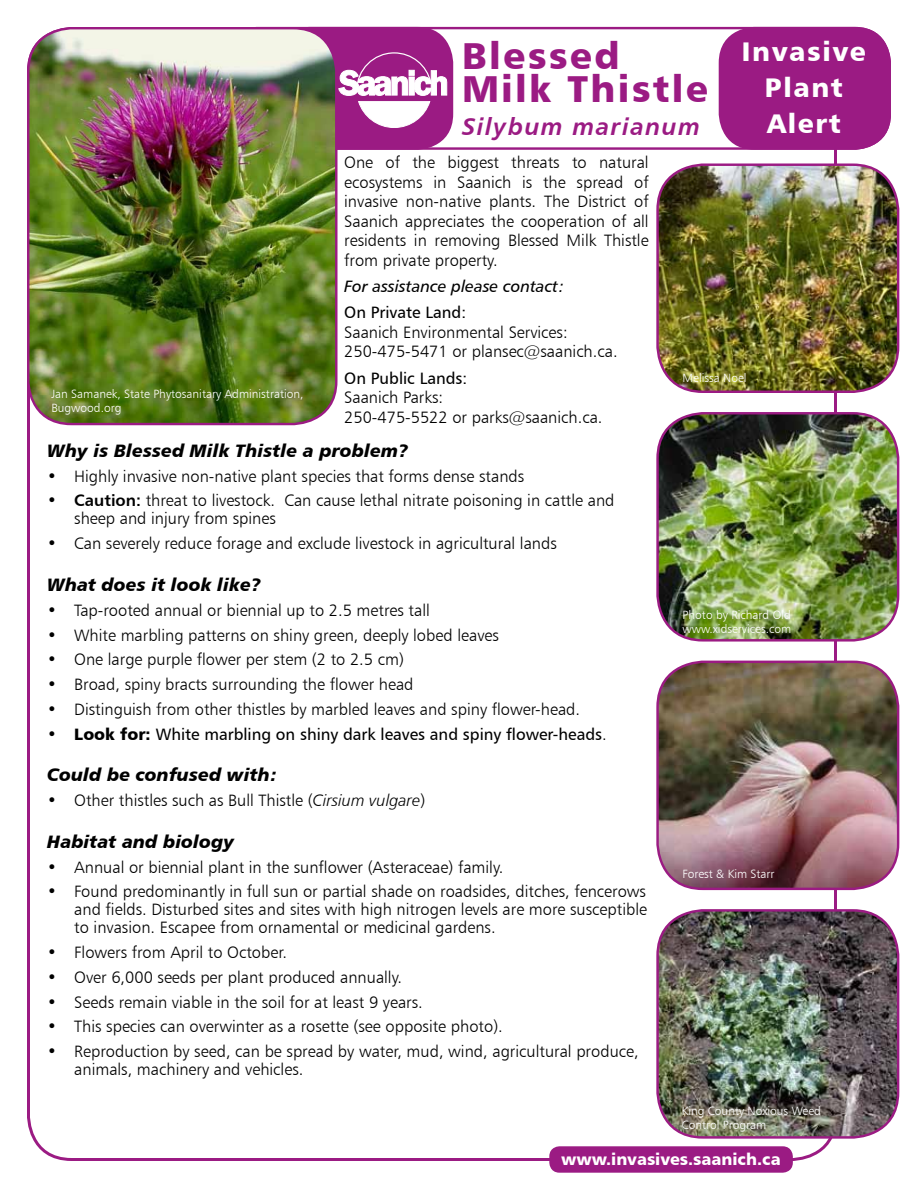
<style>
.page{position:relative;width:918px;height:1188px;background:#fff}
.page>*{position:absolute;margin:0;border:0;box-sizing:border-box;transform-origin:0 0}
.t1{font:37.5px/33px "Humanist 777 BT Black B";letter-spacing:.06em;color:#9b1b83}
.t2{font:27px/36px "Humanist 777 BT Black B";letter-spacing:.06em;color:#fff;text-align:center}
.t3{font:24px "Humanist 777 BT Bold Italic B";letter-spacing:.06em;color:#9b1b83}
.t4{font:18px "Humanist 777 BT Black Italic B";color:#000}
.t5{font:16.5px/19.5px "Humanist 777 BT Light B";color:#000}
.t6{font:16.5px "Humanist 777 BT Roman B";color:#000}
.t7{font:16.5px "Humanist 777 BT Italic B";color:#000}
.t8{font:16.5px "Humanist 777 BT Black B";color:#fff}
.t9{font:12px/14.4px "Humanist 777 BT Light B";color:#fff}
.s1{font-family:"Humanist 777 BT Bold B"}
.s2{font-family:"Humanist 777 BT Black B"}
.s3{font-family:"Humanist 777 BT Light B"}
.s4{font-family:"Humanist 777 BT Light Italic B"}
</style>
<div class="page">
<div style="left:221px;top:27px;width:670px;height:123px;border:2px solid #9b1b83;border-radius:35px"></div>
<div style="left:720px;top:28px;width:170px;height:121px;background:#9b1b83;border-radius:35px"></div>
<div style="left:719px;top:27px;width:172px;height:123px;border:2px solid #9b1b83;border-radius:35px"></div>
<div style="left:275px;top:28px;width:177px;height:121px;background:#9b1b83;border-radius:35px"></div>
<div style="left:274px;top:27px;width:179px;height:123px;border:2px solid #9b1b83;border-radius:35px"></div>
<svg style="left:338px;top:52px;width:109px;height:76px"></svg>
<img style="left:28px;top:28px;width:308px;height:396px">
<div style="left:27px;top:27px;width:311px;height:398px;border:2px solid #9b1b83;border-radius:43px"></div>
<img style="left:658px;top:165px;width:240px;height:227px">
<div style="left:656px;top:163px;width:243px;height:230px;border:2px solid #9b1b83;border-radius:45px"></div>
<img style="left:658px;top:413px;width:240px;height:227px">
<div style="left:656px;top:412px;width:243px;height:230px;border:2px solid #9b1b83;border-radius:45px"></div>
<img style="left:658px;top:662px;width:240px;height:227px">
<div style="left:656px;top:661px;width:243px;height:229px;border:2px solid #9b1b83;border-radius:45px"></div>
<img style="left:658px;top:910px;width:240px;height:227px">
<div style="left:656px;top:909px;width:243px;height:230px;border:2px solid #9b1b83;border-radius:45px"></div>
<div style="left:551px;top:1148px;width:241px;height:23px;background:#9b1b83;border-radius:9px"></div>
<div style="left:549px;top:1146px;width:244px;height:27px;border:2px solid #9b1b83;border-radius:9px"></div>
<p class="t9" style="left:51px;top:386px;width:254px">Jan Samanek, State Phytosanitary Administration,<br>Bugwood.org</p>
<h1 class="t1" style="left:462px;top:39px;width:247px">Blessed<br>Milk Thistle</h1>
<h3 class="t3" style="left:462px;top:112px;width:240px">Silybum marianum</h3>
<h2 class="t2" style="left:742px;top:33px;width:126px">Invasive<br>Plant<br>Alert</h2>
<p class="t5" style="left:344px;top:153px;width:306px;text-align:justify">One of the biggest threats to natural ecosystems in Saanich is the spread of invasive non-native plants. The District of Saanich appreciates the cooperation of all residents in removing Blessed Milk Thistle from private property.</p>
<p class="t7" style="left:344px;top:276px;width:222px">For assistance please contact:</p>
<p class="t6" style="left:344px;top:302px;width:123px">On Private Land:</p>
<p class="t5" style="left:344px;top:322px;width:275px">Saanich Environmental Services:<br>250-475-5471 or plansec@saanich.ca.</p>
<p class="t6" style="left:344px;top:368px;width:125px">On Public Lands:</p>
<p class="t5" style="left:344px;top:387px;width:260px">Saanich Parks:<br>250-475-5522 or parks@saanich.ca.</p>
<p class="t9" style="left:683px;top:370px;width:66px">Melissa Noel</p>
<p class="t4" style="left:47px;top:439px;width:363px">Why is Blessed Milk Thistle a problem?</p>
<p class="t5" style="left:47px;top:466px;width:479px">• Highly invasive non-native plant species that forms dense stands</p>
<p class="t5" style="left:74px;top:491px;width:542px;line-height:18px;text-indent:-27px"><span class="s1">• Caution:</span> threat to livestock. Can cause lethal nitrate poisoning in cattle and sheep and injury from spines</p>
<p class="t5" style="left:47px;top:533px;width:511px">• Can severely reduce forage and exclude livestock in agricultural lands</p>
<p class="t4" style="left:47px;top:573px;width:215px">What does it look like?</p>
<p class="t5" style="left:47px;top:600px;width:384px">• Tap-rooted annual or biennial up to 2.5 metres tall</p>
<p class="t5" style="left:47px;top:625px;width:453px">• White marbling patterns on shiny green, deeply lobed leaves</p>
<p class="t5" style="left:47px;top:650px;width:358px">• One large purple flower per stem (2 to 2.5 cm)</p>
<p class="t5" style="left:47px;top:674px;width:368px">• Broad, spiny bracts surrounding the flower head</p>
<p class="t5" style="left:47px;top:699px;width:534px">• Distinguish from other thistles by marbled leaves and spiny flower-head.</p>
<p class="t6" style="left:47px;top:724px;width:561px"><span class="s2">• Look for:</span> White marbling on shiny dark leaves and spiny flower-heads<span class="s3">.</span></p>
<p class="t4" style="left:47px;top:763px;width:232px">Could be confused with:</p>
<p class="t5" style="left:47px;top:790px;width:380px">• Other thistles such as Bull Thistle (<span class="s4">Cirsium vulgare</span>)</p>
<p class="t4" style="left:47px;top:830px;width:189px">Habitat and biology</p>
<p class="t5" style="left:47px;top:857px;width:458px">• Annual or biennial plant in the sunflower (Asteraceae) family.</p>
<p class="t5" style="left:74px;top:882px;width:574px;line-height:18px;text-align:justify;text-indent:-27px">• Found predominantly in full sun or partial shade on roadsides, ditches, fencerows and fields. Disturbed sites and sites with high nitrogen levels are more susceptible to invasion. Escapee from ornamental or medicinal gardens.</p>
<p class="t5" style="left:47px;top:942px;width:241px">• Flowers from April to October.</p>
<p class="t5" style="left:47px;top:967px;width:356px">• Over 6,000 seeds per plant produced annually.</p>
<p class="t5" style="left:47px;top:992px;width:377px">• Seeds remain viable in the soil for at least 9 years.</p>
<p class="t5" style="left:47px;top:1017px;width:457px">• This species can overwinter as a rosette (see opposite photo).</p>
<p class="t5" style="left:74px;top:1042px;width:566px;line-height:18px;text-indent:-27px">• Reproduction by seed, can be spread by water, mud, wind, agricultural produce, animals, machinery and vehicles.</p>
<p class="t9" style="left:683px;top:607px;width:110px">Photo by Richard Old www.xidservices.com</p>
<p class="t9" style="left:683px;top:867px;width:93px">Forest &amp; Kim Starr</p>
<p class="t9" style="left:682px;top:1103px;width:141px">King County Noxious Weed<br>Control Program</p>
<p class="t8" style="left:561px;top:1149px;width:221px">www.invasives.saanich.ca</p>
</div>
